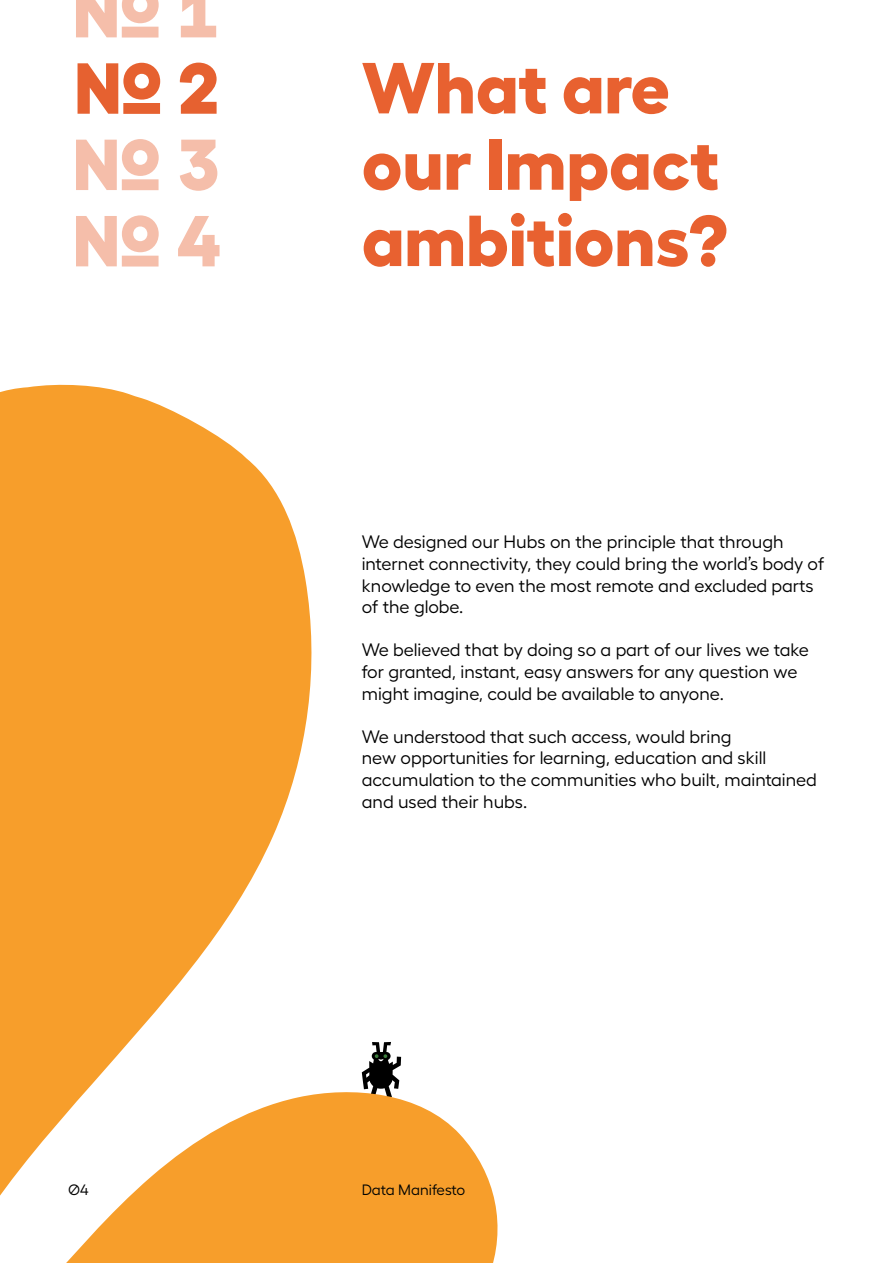
<style>
.page{position:relative;width:893px;height:1263px;background:#fff}
.page>*{position:absolute;margin:0;border:0;box-sizing:border-box;transform-origin:0 0}
.t1{font:800 72px/76.3px "Hellix";color:#e86130}
.t2{font:800 72px/76.3px "Hellix";color:#f5beaa}
.t3{font:800 72px "Hellix";color:#e66130}
.t4{font:18px/21.6px "Hellix";color:#000}
.t5{font:15px "Hellix";color:#000303}
.t6{font:15px "Hellix";color:#000}
</style>
<div class="page">
<svg style="left:0;top:384px;width:498px;height:879px;fill:#f79e2b"></svg>
<h1 class="t2" style="left:73px;top:-34px;width:149px">№ 1</h1>
<h1 class="t3" style="left:74px;top:29px;width:146px">№ 2</h1>
<h1 class="t2" style="left:73px;top:118px;width:149px">№ 3 № 4</h1>
<h1 class="t1" style="left:362px;top:42px;width:367px">What are our Impact ambitions?</h1>
<p class="t4" style="left:362px;top:529px;width:464px">We designed our Hubs on the principle that through internet connectivity, they could bring the world’s body of knowledge to even the most remote and excluded parts of the globe.</p>
<p class="t4" style="left:362px;top:637px;width:449px">We believed that by doing so a part of our lives we take for granted, instant, easy answers for any question we might imagine, could be available to anyone.</p>
<p class="t4" style="left:362px;top:724px;width:457px">We understood that such access, would bring<br>new opportunities for learning, education and skill accumulation to the communities who built, maintained and used their hubs.</p>
<p class="t6" style="left:68px;top:1178px;width:22px">Ø4</p>
<p class="t5" style="left:362px;top:1178px;width:105px">Data Manifesto</p>
</div>
